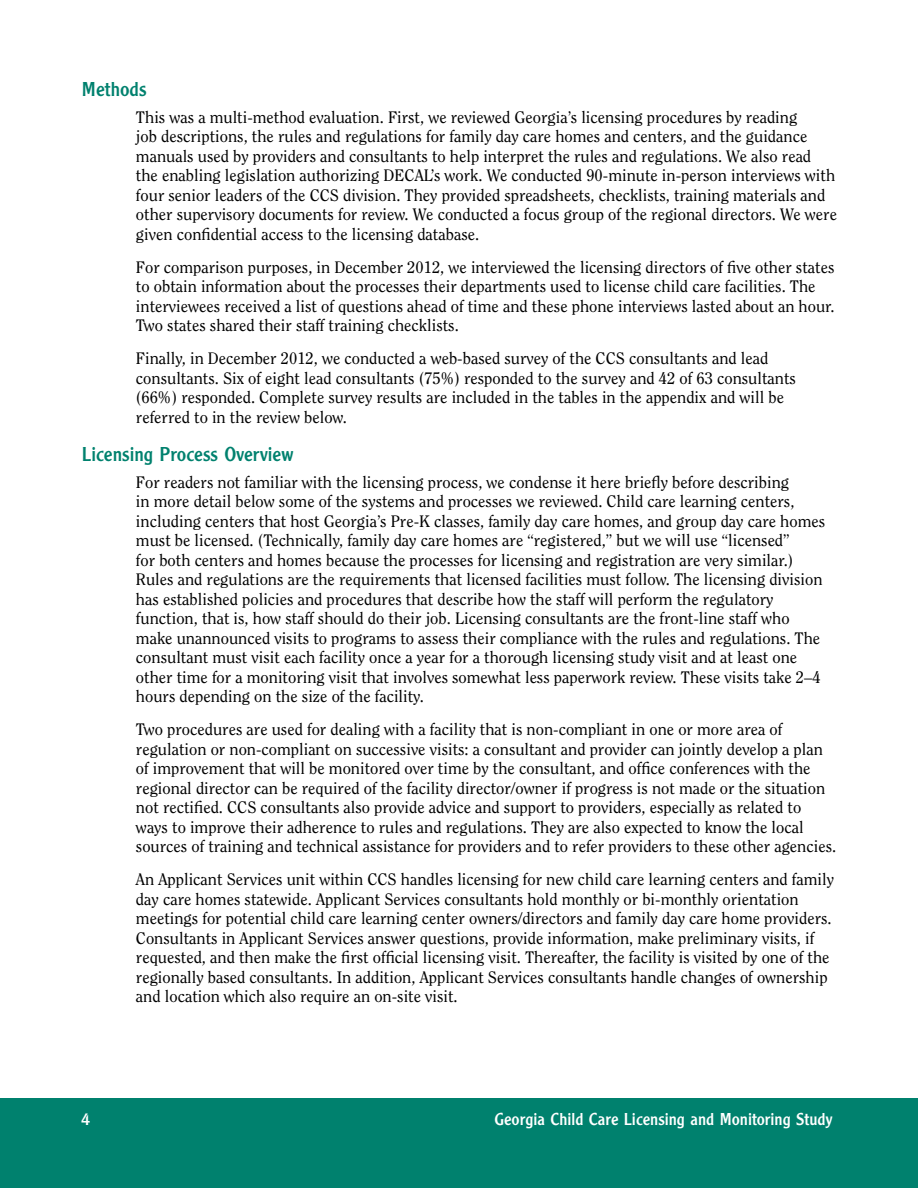
<style>
.page{position:relative;width:918px;height:1188px;background:#fff}
.page>*{position:absolute;margin:0;border:0;box-sizing:border-box;transform-origin:0 0}
.t1{font:21px "Clearface Got T";color:#00816e}
.t2{font:18px "Clearface Got T";color:#fff}
.t3{font:16.5px/19.5px "Clearface";color:#000}
</style>
<div class="page">
<div style="left:0;top:1098px;width:918px;height:90px;background:#00816e"></div>
<p class="t1" style="left:82px;top:78px;width:66px">Methods</p>
<p class="t3" style="left:136px;top:107px;width:703px">This was a multi-method evaluation. First, we reviewed Georgia’s licensing procedures by reading<br>job descriptions, the rules and regulations for family day care homes and centers, and the guidance manuals used by providers and consultants to help interpret the rules and regulations. We also read the enabling legislation authorizing DECAL’s work. We conducted 90-minute in-person interviews with four senior leaders of the CCS division. They provided spreadsheets, checklists, training materials and other supervisory documents for review. We conducted a focus group of the regional directors. We were given confidential access to the licensing database.</p>
<p class="t3" style="left:136px;top:257px;width:700px">For comparison purposes, in December 2012, we interviewed the licensing directors of five other states to obtain information about the processes their departments used to license child care facilities. The interviewees received a list of questions ahead of time and these phone interviews lasted about an hour.<br>Two states shared their staff training checklists.</p>
<p class="t3" style="left:136px;top:348px;width:661px">Finally, in December 2012, we conducted a web-based survey of the CCS consultants and lead consultants. Six of eight lead consultants (75%) responded to the survey and 42 of 63 consultants (66%) responded. Complete survey results are included in the tables in the appendix and will be referred to in the review below.</p>
<p class="t1" style="left:82px;top:442px;width:213px">Licensing Process Overview</p>
<p class="t3" style="left:136px;top:472px;width:691px">For readers not familiar with the licensing process, we condense it here briefly before describing<br>in more detail below some of the systems and processes we reviewed. Child care learning centers, including centers that host Georgia’s Pre-K classes, family day care homes, and group day care homes must be licensed. (Technically, family day care homes are “registered,” but we will use “licensed”<br>for both centers and homes because the processes for licensing and registration are very similar.)<br>Rules and regulations are the requirements that licensed facilities must follow. The licensing division has established policies and procedures that describe how the staff will perform the regulatory function, that is, how staff should do their job. Licensing consultants are the front-line staff who make unannounced visits to programs to assess their compliance with the rules and regulations. The consultant must visit each facility once a year for a thorough licensing study visit and at least one other time for a monitoring visit that involves somewhat less paperwork review. These visits take 2–4 hours depending on the size of the facility.</p>
<p class="t3" style="left:136px;top:719px;width:702px">Two procedures are used for dealing with a facility that is non-compliant in one or more area of regulation or non-compliant on successive visits: a consultant and provider can jointly develop a plan of improvement that will be monitored over time by the consultant, and office conferences with the regional director can be required of the facility director/owner if progress is not made or the situation not rectified. CCS consultants also provide advice and support to providers, especially as related to ways to improve their adherence to rules and regulations. They are also expected to know the local sources of training and technical assistance for providers and to refer providers to these other agencies.</p>
<p class="t3" style="left:136px;top:869px;width:700px">An Applicant Services unit within CCS handles licensing for new child care learning centers and family day care homes statewide. Applicant Services consultants hold monthly or bi-monthly orientation meetings for potential child care learning center owners/directors and family day care home providers.<br>Consultants in Applicant Services answer questions, provide information, make preliminary visits, if requested, and then make the first official licensing visit. Thereafter, the facility is visited by one of the regionally based consultants. In addition, Applicant Services consultants handle changes of ownership and location which also require an on-site visit.</p>
<p class="t2" style="left:81px;top:1109px;width:10px">4</p>
<p class="t2" style="left:494px;top:1109px;width:340px">Georgia Child Care Licensing and Monitoring Study</p>
</div>
